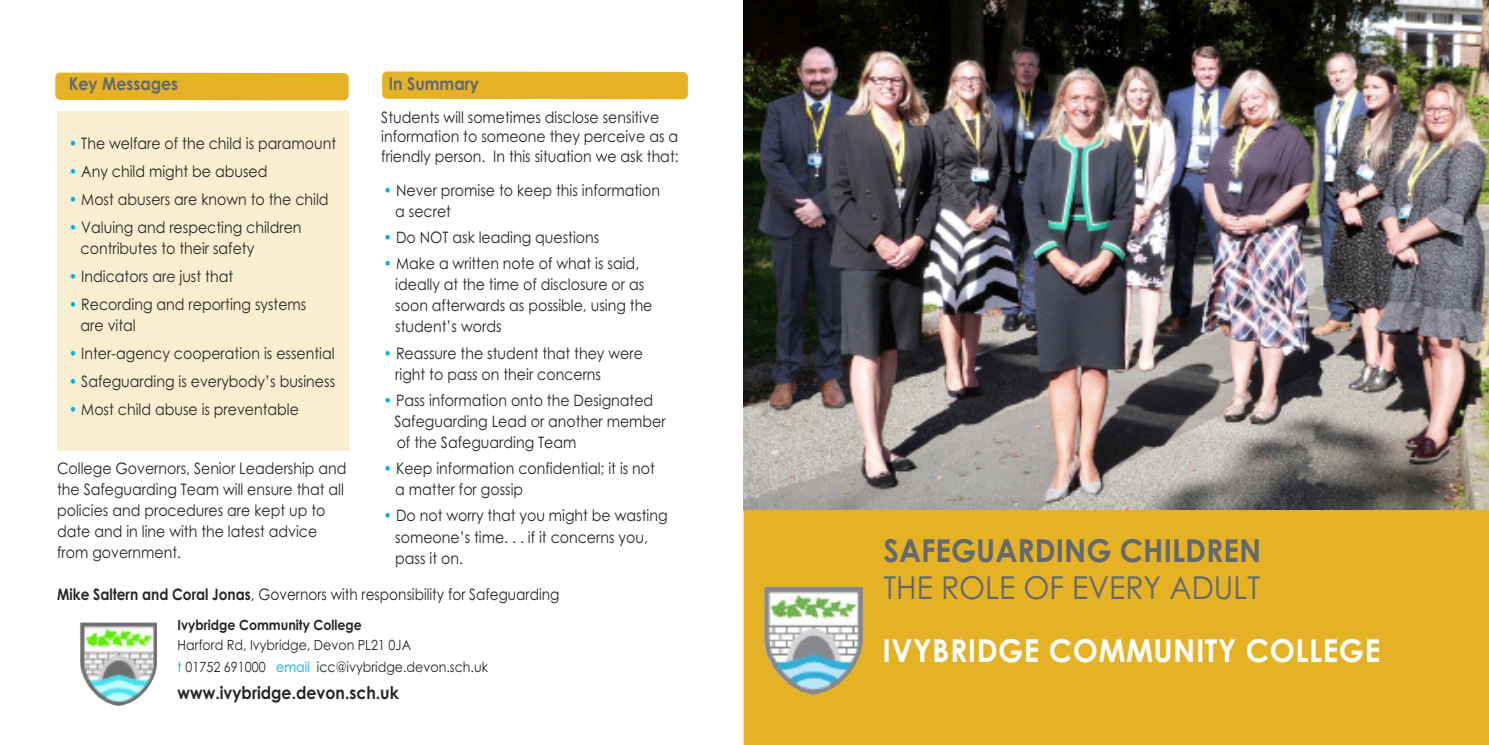
<style>
.page{position:relative;width:1489px;height:745px;background:#fff}
.page>*{position:absolute;margin:0;border:0;box-sizing:border-box;transform-origin:0 0}
.t1{font:700 31.5px "Century Gothic";letter-spacing:.015em;color:#fff;scale:.95 1}
.t2{font:700 31.5px "Century Gothic";color:#616971;scale:.95 1}
.t3{font:31.5px "Century Gothic";color:#616971;scale:.95 1}
.t4{font:700 17.5px "Century Gothic";color:#272627;scale:.9 1}
.t5{font:700 17.5px "Century Gothic";color:#616971;scale:.9 1}
.t6{font:15.75px/21px "Century Gothic";color:#272627;scale:.9 1}
.t7{font:15.75px "Century Gothic";color:#272627;scale:.87 1}
.t8{font:14px/22.8px "Century Gothic";color:#272627;scale:.9 1}
.t9{font:700 14px "Century Gothic";color:#272627;scale:.9 1}
.s1{color:#00aded}
.s2{color:#fff}
.s3{font-weight:700}
</style>
<div class="page">
<img style="left:80px;top:622px;width:77px;height:83px">
<div style="left:743px;top:508px;width:745px;height:236px;background:#e4b224"></div>
<hr style="left:744px;top:507px;width:744px;height:2px;background:#e4b224">
<div style="left:55px;top:73px;width:293px;height:27px;background:#e4b224"></div>
<div style="left:58px;top:111px;width:291px;height:339px;background:#f9eecf"></div>
<div style="left:382px;top:71px;width:306px;height:28px;background:#e4b224"></div>
<img style="left:764px;top:586px;width:99px;height:108px">
<img style="left:743px;top:0;width:745px;height:508px">
<p class="t5" style="left:69px;top:74px;width:123px">Key Messages</p>
<p class="t6" style="left:69px;top:133px;width:298px"><span class="s1">•</span> The welfare of the child is paramount</p>
<p class="t6" style="left:69px;top:161px;width:222px"><span class="s1">•</span> Any child might be abused</p>
<p class="t6" style="left:69px;top:189px;width:290px"><span class="s1">•</span> Most abusers are known to the child</p>
<p class="t6" style="left:81px;top:217px;width:247px;text-indent:-12px"><span class="s1">•</span> Valuing and respecting children contributes to their safety</p>
<p class="t6" style="left:69px;top:266px;width:184px"><span class="s1">•</span> Indicators are just that</p>
<p class="t6" style="left:81px;top:294px;width:252px;text-indent:-12px"><span class="s1">•</span> Recording and reporting systems are vital</p>
<p class="t6" style="left:69px;top:343px;width:297px"><span class="s1">•</span> Inter-agency cooperation is essential</p>
<p class="t6" style="left:69px;top:371px;width:297px"><span class="s1">•</span> Safeguarding is everybody’s business</p>
<p class="t6" style="left:69px;top:399px;width:257px"><span class="s1">•</span> Most child abuse is preventable</p>
<p class="t6" style="left:57px;top:457px;width:323px">College Governors, Senior Leadership and the Safeguarding Team will ensure that all policies and procedures are kept up to date and in line with the latest advice from government.</p>
<p class="t5" style="left:389px;top:74px;width:102px">In Summary</p>
<p class="t6" style="left:381px;top:108px;width:332px;line-height:19.2px">Students will sometimes disclose sensitive information to someone they perceive as a friendly person. In this situation we ask that:</p>
<p class="t6" style="left:395px;top:179px;width:295px;text-indent:-12px"><span class="s1">•</span> Never promise to keep this information a secret</p>
<p class="t6" style="left:383px;top:227px;width:241px"><span class="s1">•</span> Do NOT ask leading questions</p>
<p class="t6" style="left:395px;top:253px;width:287px;text-indent:-12px"><span class="s1">•</span> Make a written note of what is said, ideally at the time of disclosure or as soon afterwards as possible, using the student’s words</p>
<p class="t6" style="left:395px;top:342px;width:277px;text-indent:-12px"><span class="s1">•</span> Reassure the student that they were right to pass on their concerns</p>
<p class="t6" style="left:383px;top:389px;width:315px"><span class="s1">•</span> Pass information onto the Designated<br><span class="s2">S</span> Safeguarding Lead or another member <span class="s2">o</span> of the Safeguarding Team</p>
<p class="t6" style="left:395px;top:458px;width:290px;text-indent:-12px"><span class="s1">•</span> Keep information confidential; it is not a matter for gossip</p>
<p class="t6" style="left:395px;top:505px;width:304px;text-indent:-12px"><span class="s1">•</span> Do not worry that you might be wasting someone’s time. . . if it concerns you, pass it on.</p>
<p class="t7" style="left:57px;top:585px;width:579px"><span class="s3">Mike Saltern and Coral Jonas</span>, Governors with responsibility for Safeguarding</p>
<p class="t9" style="left:178px;top:617px;width:206px">Ivybridge Community College</p>
<p class="t8" style="left:178px;top:633px;width:346px">Harford Rd, Ivybridge, Devon PL21 0JA<br><span class="s1">t</span> 01752 691000 <span class="s1">email</span> icc@ivybridge.devon.sch.uk</p>
<p class="t4" style="left:178px;top:682px;width:247px">www.ivybridge.devon.sch.uk</p>
<h1 class="t2" style="left:883px;top:532px;width:399px">SAFEGUARDING CHILDREN</h1>
<h1 class="t3" style="left:883px;top:569px;width:398px">THE ROLE OF EVERY ADULT</h1>
<h1 class="t1" style="left:882px;top:632px;width:525px">IVYBRIDGE COMMUNITY COLLEGE</h1>
</div>
